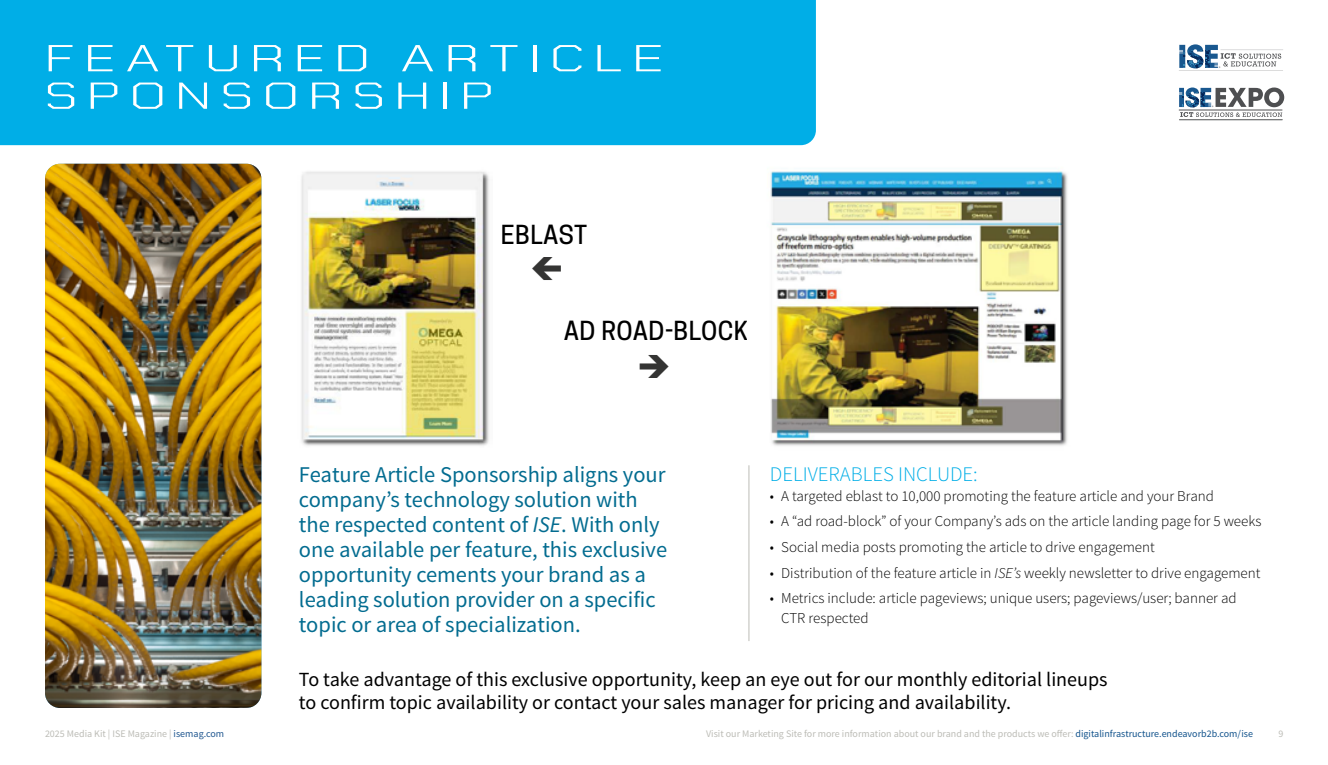
<style>
.page{position:relative;width:1328px;height:765px;background:#fff}
.page>*{position:absolute;margin:0;border:0;box-sizing:border-box;transform-origin:0 0}
.t1{font:300 37.5px/37.5px "Chakra Petch";letter-spacing:.14em;color:#fff;scale:1.5 1}
.t2{font:500 24.62px "Cooper Hewitt";letter-spacing:.02em;color:#000}
.t3{font:22.5px/25px "Source Sans Pro";color:#036c90}
.t4{font:300 20.75px "Source Sans Pro";color:#00aee7}
.t5{font:20px/22.2px "Source Sans Pro";color:#000}
.t6{font:300 15px/20px "Source Sans Pro";color:#000}
.t7{font:10px "Source Sans Pro";color:#bcbcb6}
.s1{font-style:italic}
.s2{color:#1f568f}
.s3{color:#12538c}
</style>
<div class="page">
<div style="left:0;top:0;width:816px;height:145px;background:#00aee7"></div>
<hr style="left:748px;top:465px;width:1px;height:176px;background:#bcbcb6">
<img style="left:45px;top:164px;width:216px;height:544px">
<img style="left:301px;top:171px;width:188px;height:275px">
<img style="left:770px;top:170px;width:297px;height:276px">
<hr style="left:1179px;top:120px;width:103px;height:1px;background:#4e4f51">
<svg style="left:1179px;top:88px;width:105px;height:29px"></svg>
<svg style="left:1179px;top:44px;width:104px;height:27px"></svg>
<h1 class="t1" style="left:44px;top:40px;width:415px">FEATURED ARTICLE<br>SPONSORSHIP</h1>
<h2 class="t2" style="left:501px;top:220px;width:88px">EBLAST</h2>
<h2 class="t2" style="left:563px;top:317px;width:186px">AD ROAD-BLOCK</h2>
<p class="t3" style="left:299px;top:463px;width:370px">Feature Article Sponsorship aligns your company’s technology solution with the respected content of <span class="s1">ISE</span>. With only one available per feature, this exclusive opportunity cements your brand as a leading solution provider on a specific topic or area of specialization.</p>
<h3 class="t5" style="left:299px;top:669px;width:810px">To take advantage of this exclusive opportunity, keep an eye out for our monthly editorial lineups to confirm topic availability or contact your sales manager for pricing and availability.</h3>
<h3 class="t4" style="left:770px;top:461px;width:209px">DELIVERABLES INCLUDE:</h3>
<p class="t6" style="left:770px;top:486px;width:445px">• A targeted eblast to 10,000 promoting the feature article and your Brand</p>
<p class="t6" style="left:770px;top:512px;width:493px">• A “ad road-block” of your Company’s ads on the article landing page for 5 weeks</p>
<p class="t6" style="left:770px;top:537px;width:386px">• Social media posts promoting the article to drive engagement</p>
<p class="t6" style="left:770px;top:563px;width:492px">• Distribution of the feature article in <span class="s1">ISE’s</span> weekly newsletter to drive engagement</p>
<p class="t6" style="left:781px;top:588px;width:457px;text-indent:-11px">• Metrics include: article pageviews; unique users; pageviews/user; banner ad<br>CTR respected</p>
<p class="t7" style="left:45px;top:727px;width:181px">2025 Media Kit | ISE Magazine | <span class="s2">isemag.com</span></p>
<p class="t7" style="left:706px;top:727px;width:548px">Visit our Marketing Site for more information about our brand and the products we offer: <span class="s3">digitalinfrastructure.endeavorb2b.com/ise</span></p>
<p class="t7" style="left:1278px;top:727px;width:6px">9</p>
</div>
